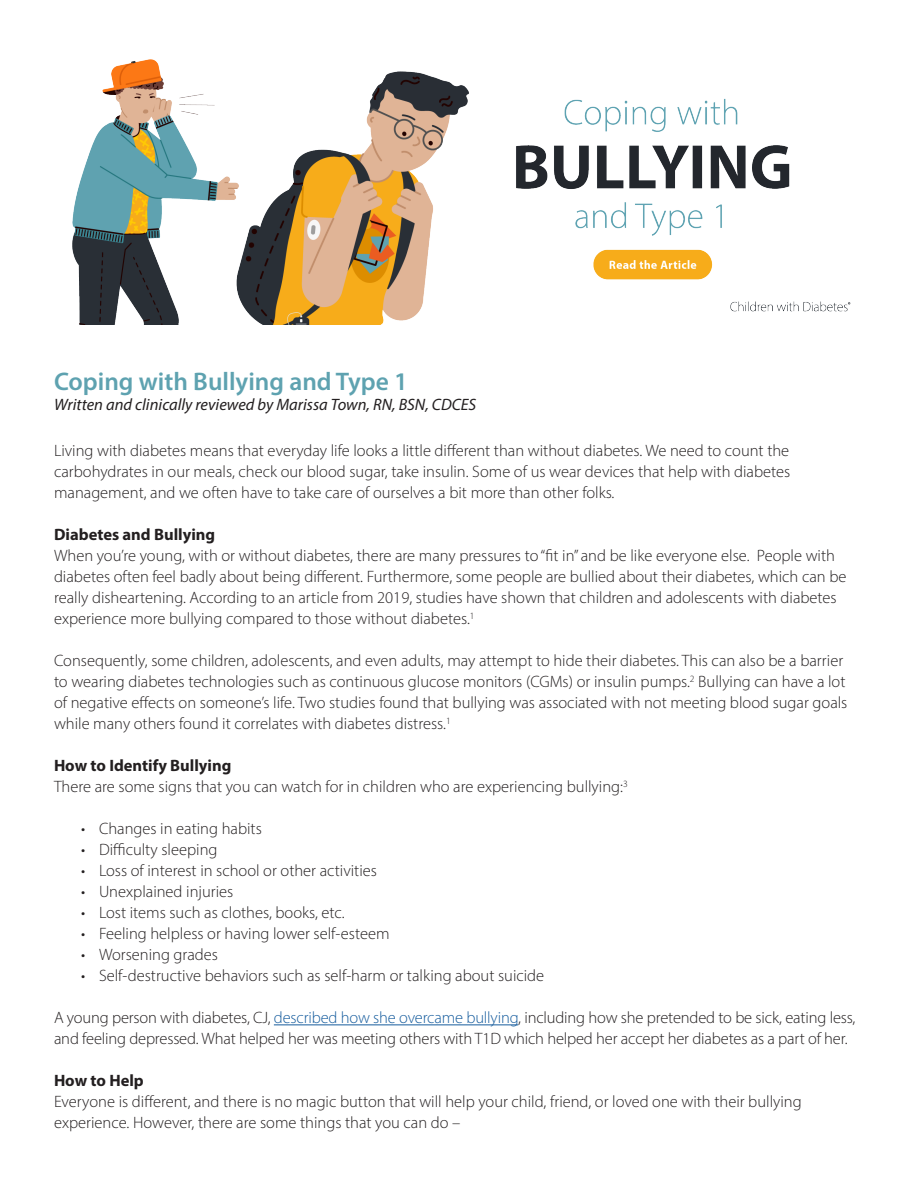
<style>
.page{position:relative;width:918px;height:1188px;background:#fff}
.page>*{position:absolute;margin:0;border:0;box-sizing:border-box;transform-origin:0 0}
.t1{font:600 25.5px "Myriad Pro";color:#5ea2b0}
.t2{font:300 16.5px/21px "Myriad Pro";color:#231f20}
.t3{font:italic 16.5px "Myriad Pro";color:#231f20}
.t4{font:700 16.5px "Myriad Pro";color:#231f20}
.s1{color:#175d9e}
</style>
<div class="page">
<img style="left:72px;top:59px;width:779px;height:265px">
<hr style="left:274px;top:1024px;width:244px;height:1px;background:#175d9e">
<p class="t1" style="left:54px;top:365px;width:355px">Coping with Bullying and Type 1</p>
<p class="t3" style="left:54px;top:394px;width:424px">Written and clinically reviewed by Marissa Town, RN, BSN, CDCES</p>
<p class="t2" style="left:54px;top:440px;width:738px;text-align:justify">Living with diabetes means that everyday life looks a little different than without diabetes. We need to count the carbohydrates in our meals, check our blood sugar, take insulin. Some of us wear devices that help with diabetes management, and we often have to take care of ourselves a bit more than other folks.</p>
<p class="t4" style="left:54px;top:524px;width:163px">Diabetes and Bullying</p>
<p class="t2" style="left:54px;top:545px;width:794px">When you’re young, with or without diabetes, there are many pressures to “fit in” and be like everyone else. People with diabetes often feel badly about being different. Furthermore, some people are bullied about their diabetes, which can be really disheartening. According to an article from 2019, studies have shown that children and adolescents with diabetes experience more bullying compared to those without diabetes.<sup>1</sup></p>
<p class="t2" style="left:54px;top:650px;width:795px">Consequently, some children, adolescents, and even adults, may attempt to hide their diabetes. This can also be a barrier to wearing diabetes technologies such as continuous glucose monitors (CGMs) or insulin pumps.<sup>2</sup> Bullying can have a lot of negative effects on someone’s life. Two studies found that bullying was associated with not meeting blood sugar goals while many others found it correlates with diabetes distress.<sup>1</sup></p>
<p class="t4" style="left:54px;top:755px;width:179px">How to Identify Bullying</p>
<p class="t2" style="left:54px;top:776px;width:575px">There are some signs that you can watch for in children who are experiencing bullying:<sup>3</sup></p>
<p class="t2" style="left:81px;top:818px;width:182px">• Changes in eating habits</p>
<p class="t2" style="left:81px;top:839px;width:138px">• Difficulty sleeping</p>
<p class="t2" style="left:81px;top:860px;width:297px">• Loss of interest in school or other activities</p>
<p class="t2" style="left:81px;top:881px;width:154px">• Unexplained injuries</p>
<p class="t2" style="left:81px;top:902px;width:265px">• Lost items such as clothes, books, etc.</p>
<p class="t2" style="left:81px;top:923px;width:310px">• Feeling helpless or having lower self-esteem</p>
<p class="t2" style="left:81px;top:944px;width:138px">• Worsening grades</p>
<p class="t2" style="left:81px;top:965px;width:465px">• Self-destructive behaviors such as self-harm or talking about suicide</p>
<p class="t2" style="left:54px;top:1007px;width:803px">A young person with diabetes, CJ, <span class="s1">described how she overcame bullying</span>, including how she pretended to be sick, eating less, and feeling depressed. What helped her was meeting others with T1D which helped her accept her diabetes as a part of her.</p>
<p class="t4" style="left:54px;top:1070px;width:91px">How to Help</p>
<p class="t2" style="left:54px;top:1091px;width:749px">Everyone is different, and there is no magic button that will help your child, friend, or loved one with their bullying experience. However, there are some things that you can do –</p>
</div>
